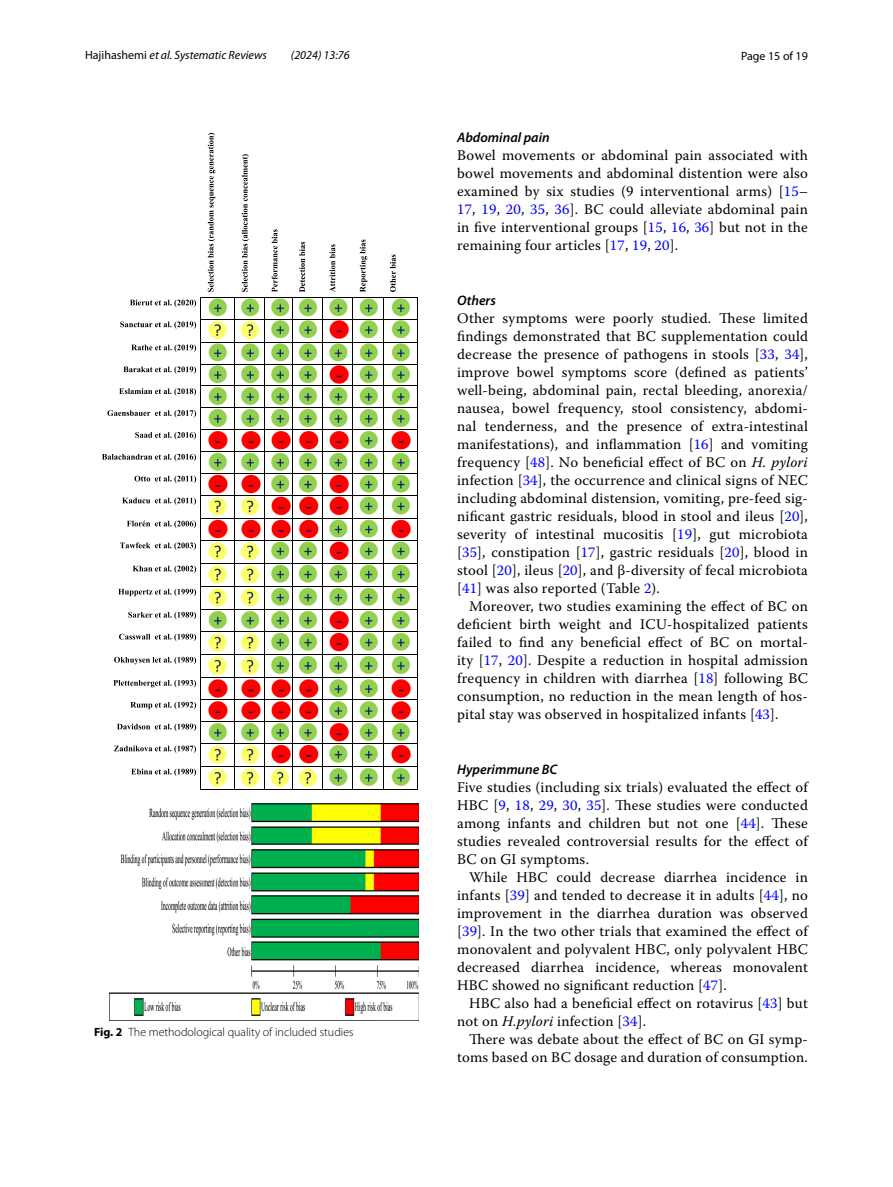
<style>
.page{position:relative;width:893px;height:1187px;background:#fff}
.page>*{position:absolute;margin:0;border:0;box-sizing:border-box;transform-origin:0 0}
.t1{font:14.7px/18px "Warnock Pro";letter-spacing:.015em;color:#000;text-align:justify}
.t2{font:italic 600 13.8px "Myriad Pro";color:#000}
.t3{font:300 12px "Myriad Pro";color:#000}
.t4{font:italic 12px "Myriad Pro";color:#000}
.t5{font:12px "Myriad Pro";color:#000}
.s1{font-style:normal}
.s2{color:#00f}
.s3{font-weight:700}
.s4{font-style:italic}
</style>
<div class="page">
<img style="left:110px;top:298px;width:309px;height:722px">
<svg style="left:208px;top:133px;width:7px;height:159px"></svg>
<svg style="left:390px;top:254px;width:6px;height:38px"></svg>
<hr style="left:202px;top:297px;width:33px;height:1px;background:#000">
<hr style="left:323px;top:297px;width:30px;height:1px;background:#000">
<hr style="left:384px;top:297px;width:33px;height:1px;background:#000">
<hr style="left:201px;top:319px;width:34px;height:1px;background:#000">
<hr style="left:323px;top:319px;width:30px;height:1px;background:#000">
<hr style="left:383px;top:319px;width:34px;height:1px;background:#000">
<hr style="left:201px;top:342px;width:34px;height:1px;background:#000">
<hr style="left:323px;top:342px;width:30px;height:1px;background:#000">
<hr style="left:383px;top:342px;width:34px;height:1px;background:#000">
<hr style="left:201px;top:364px;width:34px;height:1px;background:#000">
<hr style="left:323px;top:364px;width:30px;height:1px;background:#000">
<hr style="left:383px;top:364px;width:34px;height:1px;background:#000">
<hr style="left:201px;top:385px;width:34px;height:1px;background:#000">
<hr style="left:323px;top:385px;width:30px;height:1px;background:#000">
<hr style="left:383px;top:385px;width:34px;height:1px;background:#000">
<hr style="left:201px;top:407px;width:34px;height:1px;background:#000">
<hr style="left:323px;top:407px;width:30px;height:1px;background:#000">
<hr style="left:383px;top:407px;width:34px;height:1px;background:#000">
<hr style="left:201px;top:429px;width:34px;height:1px;background:#000">
<hr style="left:323px;top:429px;width:30px;height:1px;background:#000">
<hr style="left:383px;top:429px;width:34px;height:1px;background:#000">
<hr style="left:201px;top:451px;width:34px;height:1px;background:#000">
<hr style="left:323px;top:451px;width:30px;height:1px;background:#000">
<hr style="left:383px;top:451px;width:34px;height:1px;background:#000">
<hr style="left:201px;top:473px;width:34px;height:1px;background:#000">
<hr style="left:323px;top:473px;width:30px;height:1px;background:#000">
<hr style="left:383px;top:473px;width:34px;height:1px;background:#000">
<hr style="left:201px;top:495px;width:34px;height:1px;background:#000">
<hr style="left:323px;top:495px;width:30px;height:1px;background:#000">
<hr style="left:383px;top:495px;width:34px;height:1px;background:#000">
<hr style="left:201px;top:518px;width:34px;height:1px;background:#000">
<hr style="left:323px;top:518px;width:30px;height:1px;background:#000">
<hr style="left:383px;top:518px;width:34px;height:1px;background:#000">
<hr style="left:201px;top:540px;width:34px;height:1px;background:#000">
<hr style="left:323px;top:540px;width:30px;height:1px;background:#000">
<hr style="left:383px;top:540px;width:34px;height:1px;background:#000">
<hr style="left:201px;top:563px;width:34px;height:1px;background:#000">
<hr style="left:323px;top:563px;width:30px;height:1px;background:#000">
<hr style="left:383px;top:563px;width:34px;height:1px;background:#000">
<hr style="left:201px;top:586px;width:34px;height:1px;background:#000">
<hr style="left:323px;top:586px;width:30px;height:1px;background:#000">
<hr style="left:383px;top:586px;width:34px;height:1px;background:#000">
<hr style="left:201px;top:609px;width:34px;height:1px;background:#000">
<hr style="left:323px;top:609px;width:30px;height:1px;background:#000">
<hr style="left:383px;top:609px;width:34px;height:1px;background:#000">
<hr style="left:201px;top:631px;width:34px;height:1px;background:#000">
<hr style="left:323px;top:631px;width:30px;height:1px;background:#000">
<hr style="left:383px;top:631px;width:34px;height:1px;background:#000">
<hr style="left:201px;top:654px;width:34px;height:1px;background:#000">
<hr style="left:323px;top:654px;width:30px;height:1px;background:#000">
<hr style="left:383px;top:654px;width:34px;height:1px;background:#000">
<hr style="left:201px;top:677px;width:34px;height:1px;background:#000">
<hr style="left:323px;top:677px;width:30px;height:1px;background:#000">
<hr style="left:383px;top:677px;width:34px;height:1px;background:#000">
<hr style="left:201px;top:699px;width:34px;height:1px;background:#000">
<hr style="left:323px;top:699px;width:30px;height:1px;background:#000">
<hr style="left:383px;top:699px;width:34px;height:1px;background:#000">
<hr style="left:201px;top:721px;width:34px;height:1px;background:#000">
<hr style="left:323px;top:721px;width:30px;height:1px;background:#000">
<hr style="left:383px;top:721px;width:34px;height:1px;background:#000">
<hr style="left:201px;top:743px;width:34px;height:1px;background:#000">
<hr style="left:323px;top:743px;width:30px;height:1px;background:#000">
<hr style="left:383px;top:743px;width:34px;height:1px;background:#000">
<hr style="left:201px;top:766px;width:34px;height:1px;background:#000">
<hr style="left:323px;top:766px;width:30px;height:1px;background:#000">
<hr style="left:383px;top:766px;width:34px;height:1px;background:#000">
<svg style="left:102px;top:297px;width:100px;height:493px"></svg>
<hr style="left:201px;top:789px;width:34px;height:1px;background:#000">
<svg style="left:235px;top:154px;width:100px;height:636px"></svg>
<hr style="left:323px;top:789px;width:30px;height:1px;background:#000">
<svg style="left:353px;top:239px;width:31px;height:551px"></svg>
<hr style="left:383px;top:789px;width:34px;height:1px;background:#000">
<svg style="left:417px;top:297px;width:1px;height:493px"></svg>
<p class="t4" style="left:85px;top:48px;width:183px"><span class="s1">Hajihashemi</span> et al. Systematic Reviews</p>
<p class="t4" style="left:291px;top:48px;width:60px">(2024) 13:76</p>
<p class="t5" style="left:741px;top:48px;width:68px">Page 15 of 19</p>
<p class="t2" style="left:457px;top:129px;width:94px">Abdominal pain</p>
<p class="t1" style="left:457px;top:146px;width:352px">Bowel movements or abdominal pain associated with bowel movements and abdominal distention were also examined by six studies (9 interventional arms) [<span class="s2">15</span>– <span class="s2">17</span>, <span class="s2">19</span>, <span class="s2">20</span>, <span class="s2">35</span>, <span class="s2">36</span>]. BC could alleviate abdominal pain in five interventional groups [<span class="s2">15</span>, <span class="s2">16</span>, <span class="s2">36</span>] but not in the remaining four articles [<span class="s2">17</span>, <span class="s2">19</span>, <span class="s2">20</span>].</p>
<p class="t3" style="left:94px;top:1024px;width:261px"><span class="s3">Fig. 2</span> The methodological quality of included studies</p>
<p class="t2" style="left:457px;top:292px;width:40px">Others</p>
<p class="t1" style="left:457px;top:309px;width:352px">Other symptoms were poorly studied. These limited findings demonstrated that BC supplementation could decrease the presence of pathogens in stools [<span class="s2">33</span>, <span class="s2">34</span>], improve bowel symptoms score (defined as patients’ well-being, abdominal pain, rectal bleeding, anorexia/ nausea, bowel frequency, stool consistency, abdomi&shy;nal tenderness, and the presence of extra-intestinal manifestations), and inflammation [<span class="s2">16</span>] and vomiting frequency [<span class="s2">48</span>]. No beneficial effect of BC on <span class="s4">H. pylori </span>infection [<span class="s2">34</span>], the occurrence and clinical signs of NEC including abdominal distension, vomiting, pre-feed sig&shy;nificant gastric residuals, blood in stool and ileus [<span class="s2">20</span>], severity of intestinal mucositis [<span class="s2">19</span>], gut microbiota [<span class="s2">35</span>], constipation [<span class="s2">17</span>], gastric residuals [<span class="s2">20</span>], blood in stool [<span class="s2">20</span>], ileus [<span class="s2">20</span>], and β-diversity of fecal microbiota [<span class="s2">41</span>] was also reported (Table <span class="s2">2</span>).</p>
<p class="t1" style="left:457px;top:597px;width:352px;text-indent:12px">Moreover, two studies examining the effect of BC on deficient birth weight and ICU-hospitalized patients failed to find any beneficial effect of BC on mortal&shy;ity [<span class="s2">17</span>, <span class="s2">20</span>]. Despite a reduction in hospital admission frequency in children with diarrhea [<span class="s2">18</span>] following BC consumption, no reduction in the mean length of hos&shy;pital stay was observed in hospitalized infants [<span class="s2">43</span>].</p>
<p class="t2" style="left:457px;top:760px;width:102px">Hyperimmune BC</p>
<p class="t1" style="left:457px;top:778px;width:352px">Five studies (including six trials) evaluated the effect of HBC [<span class="s2">9</span>, <span class="s2">18</span>, <span class="s2">29</span>, <span class="s2">30</span>, <span class="s2">35</span>]. These studies were conducted among infants and children but not one [<span class="s2">44</span>]. These studies revealed controversial results for the effect of BC on GI symptoms.</p>
<p class="t1" style="left:457px;top:868px;width:352px;text-indent:12px">While HBC could decrease diarrhea incidence in infants [<span class="s2">39</span>] and tended to decrease it in adults [<span class="s2">44</span>], no improvement in the diarrhea duration was observed [<span class="s2">39</span>]. In the two other trials that examined the effect of monovalent and polyvalent HBC, only polyvalent HBC decreased diarrhea incidence, whereas monovalent HBC showed no significant reduction [<span class="s2">47</span>].</p>
<p class="t1" style="left:457px;top:994px;width:352px;text-indent:12px">HBC also had a beneficial effect on rotavirus [<span class="s2">43</span>] but not on <span class="s4">H.pylori</span> infection [<span class="s2">34</span>].</p>
<p class="t1" style="left:457px;top:1029px;width:352px;text-align:right">There was debate about the effect of BC on GI symp&shy;toms based on BC dosage and duration of consumption.</p>
</div>
